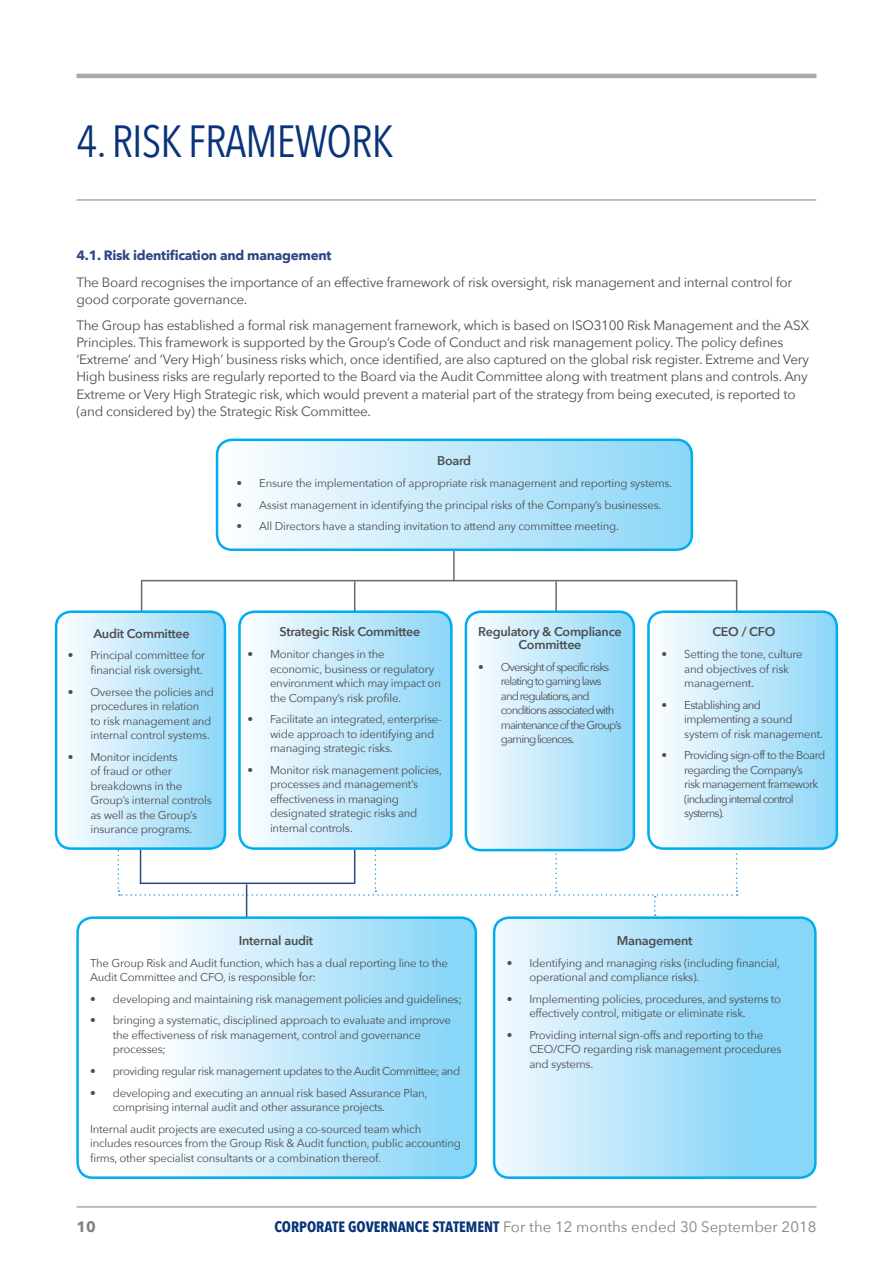
<style>
.page{position:relative;width:893px;height:1263px;background:#fff}
.page>*{position:absolute;margin:0;border:0;box-sizing:border-box;transform-origin:0 0}
.t1{font:45px "Avenir Next Condensed";letter-spacing:-.02em;color:#09347a}
.t2{font:15px "Avenir Next";color:#808285}
.t3{font:700 15px "Avenir Next";color:#808285}
.t4{font:13.5px/17.2px "Avenir Next";letter-spacing:-.02em;color:#4d4d4f}
.t5{font:700 13.5px "Avenir Next";letter-spacing:-.02em;color:#2f4787}
.t6{font:600 12.6px/12.6px "Avenir Next";letter-spacing:-.02em;color:#4d4d4f;text-align:center}
.t7{font:11.4px/14.5px "Avenir Next";letter-spacing:-.02em;color:#4d4d4f}
.t8{font:11.4px/14.5px "Avenir Next";letter-spacing:-.05em;color:#4d4d4f}
.t9{font:11.4px/14.5px "Avenir Next";letter-spacing:-.08em;color:#4d4d4f}
.t10{font:11.4px "Avenir Next";letter-spacing:-.04em;color:#4d4d4f}
.s1{font-family:"Avenir Next Condensed";font-weight:700;color:#09347a}
</style>
<div class="page">
<hr style="left:77px;top:1206px;width:739px;height:2px;background:#a7a9ac">
<hr style="left:453px;top:548px;width:2px;height:33px;background:#696a6c">
<hr style="left:77px;top:74px;width:739px;height:4px;background:#a7a9ac">
<hr style="left:77px;top:199px;width:739px;height:2px;background:#a7a9ac">
<svg style="left:217px;top:440px;width:475px;height:110px;background:#c4e9fb"></svg>
<div style="left:216px;top:439px;width:477px;height:112px;border:3px solid #00aeef;border-radius:15px"></div>
<svg style="left:80px;top:920px;width:396px;height:258px"></svg>
<div style="left:76px;top:916px;width:401px;height:263px;border:3px solid #00aeef;border-radius:15px"></div>
<svg style="left:494px;top:920px;width:319px;height:258px;background:#b1e3fa"></svg>
<div style="left:493px;top:916px;width:324px;height:263px;border:3px solid #00aeef;border-radius:15px"></div>
<hr style="left:142px;top:580px;width:595px;height:1px;background:#696a6c">
<hr style="left:141px;top:580px;width:1px;height:34px;background:#696a6c">
<hr style="left:354px;top:581px;width:1px;height:33px;background:#696a6c">
<hr style="left:555px;top:581px;width:2px;height:33px;background:#696a6c">
<hr style="left:736px;top:580px;width:1px;height:34px;background:#696a6c">
<svg style="left:56px;top:612px;width:781px;height:304px"></svg>
<div style="left:55px;top:610px;width:171px;height:240px;border:3px solid #00aeef;border-radius:15px"></div>
<h1 class="t1" style="left:77px;top:102px;width:318px">4. RISK FRAMEWORK</h1>
<p class="t5" style="left:77px;top:244px;width:257px">4.1. Risk identification and management</p>
<p class="t4" style="left:77px;top:273px;width:717px">The Board recognises the importance of an effective framework of risk oversight, risk management and internal control for good corporate governance.</p>
<p class="t4" style="left:77px;top:316px;width:734px">The Group has established a formal risk management framework, which is based on ISO3100 Risk Management and the ASX Principles. This framework is supported by the Group’s Code of Conduct and risk management policy. The policy defines ‘Extreme’ and ‘Very High’ business risks which, once identified, are also captured on the global risk register. Extreme and Very High business risks are regularly reported to the Board via the Audit Committee along with treatment plans and controls. Any Extreme or Very High Strategic risk, which would prevent a material part of the strategy from being executed, is reported to (and considered by) the Strategic Risk Committee.</p>
<p class="t6" style="left:437px;top:454px;width:36px">Board</p>
<p class="t7" style="left:237px;top:475px;width:437px">• Ensure the implementation of appropriate risk management and reporting systems.</p>
<p class="t7" style="left:237px;top:497px;width:426px">• Assist management in identifying the principal risks of the Company’s businesses.</p>
<p class="t7" style="left:237px;top:519px;width:384px">• All Directors have a standing invitation to attend any committee meeting.</p>
<p class="t6" style="left:93px;top:627px;width:98px">Audit Committee</p>
<p class="t7" style="left:68px;top:648px;width:139px;text-align:right">• Principal committee for financial risk oversight.</p>
<p class="t7" style="left:90px;top:684px;width:125px;text-indent:-23px">• Oversee the policies and procedures in relation<br>to risk management and internal control systems.</p>
<p class="t7" style="left:90px;top:749px;width:123px;text-indent:-23px">• Monitor incidents<br>of fraud or other breakdowns in the<br>Group’s internal controls as well as the Group’s insurance programs.</p>
<p class="t6" style="left:279px;top:625px;width:142px">Strategic Risk Committee</p>
<p class="t7" style="left:270px;top:646px;width:172px;text-indent:-23px">• Monitor changes in the<br>economic, business or regulatory environment which may impact on the Company’s risk profile.</p>
<p class="t7" style="left:270px;top:711px;width:173px;text-indent:-23px">• Facilitate an integrated, enterprise&shy;wide approach to identifying and managing strategic risks.</p>
<p class="t7" style="left:270px;top:762px;width:173px;text-indent:-23px">• Monitor risk management policies, processes and management’s effectiveness in managing designated strategic risks and internal controls.</p>
<p class="t6" style="left:478px;top:625px;width:145px">Regulatory &amp; Compliance<br>Committee</p>
<p class="t9" style="left:501px;top:659px;width:122px;text-indent:-23px">• Oversight of specific risks relating to gaming laws and regulations, and conditions associated with maintenance of the Group’s gaming licences.</p>
<p class="t6" style="left:712px;top:625px;width:65px">CEO / CFO</p>
<p class="t7" style="left:684px;top:646px;width:120px;text-indent:-23px">• Setting the tone, culture and objectives of risk management.</p>
<p class="t8" style="left:684px;top:697px;width:140px;text-indent:-23px">• Establishing and implementing a sound system of risk management.</p>
<p class="t8" style="left:684px;top:748px;width:142px;text-indent:-23px">• Providing sign-off to the Board regarding the Company’s<br>risk management framework (including internal control systems).</p>
<p class="t6" style="left:239px;top:934px;width:76px">Internal audit</p>
<p class="t7" style="left:90px;top:955px;width:359px">The Group Risk and Audit function, which has a dual reporting line to the<br>Audit Committee and CFO, is responsible for:</p>
<p class="t7" style="left:90px;top:991px;width:373px">• developing and maintaining risk management policies and guidelines;</p>
<p class="t7" style="left:113px;top:1013px;width:340px;text-indent:-23px">• bringing a systematic, disciplined approach to evaluate and improve the effectiveness of risk management, control and governance processes;</p>
<p class="t10" style="left:90px;top:1061px;width:372px">• providing regular risk management updates to the Audit Committee; and</p>
<p class="t7" style="left:113px;top:1085px;width:316px;text-indent:-23px">• developing and executing an annual risk based Assurance Plan, comprising internal audit and other assurance projects.</p>
<p class="t7" style="left:90px;top:1121px;width:372px">Internal audit projects are executed using a co-sourced team which includes resources from the Group Risk &amp; Audit function, public accounting firms, other specialist consultants or a combination thereof.</p>
<p class="t6" style="left:617px;top:934px;width:77px">Management</p>
<p class="t7" style="left:529px;top:955px;width:252px;text-indent:-23px">• Identifying and managing risks (including financial, operational and compliance risks).</p>
<p class="t7" style="left:529px;top:991px;width:253px;text-indent:-23px">• Implementing policies, procedures, and systems to effectively control, mitigate or eliminate risk.</p>
<p class="t7" style="left:529px;top:1027px;width:254px;text-indent:-23px">• Providing internal sign-offs and reporting to the<br>CEO/CFO regarding risk management procedures and systems.</p>
<h2 class="t3" style="left:77px;top:1214px;width:21px">10</h2>
<h2 class="t2" style="left:274px;top:1214px;width:543px"><span class="s1">CORPORATE GOVERNANCE STATEMENT</span> For the 12 months ended 30 September 2018</h2>
</div>
